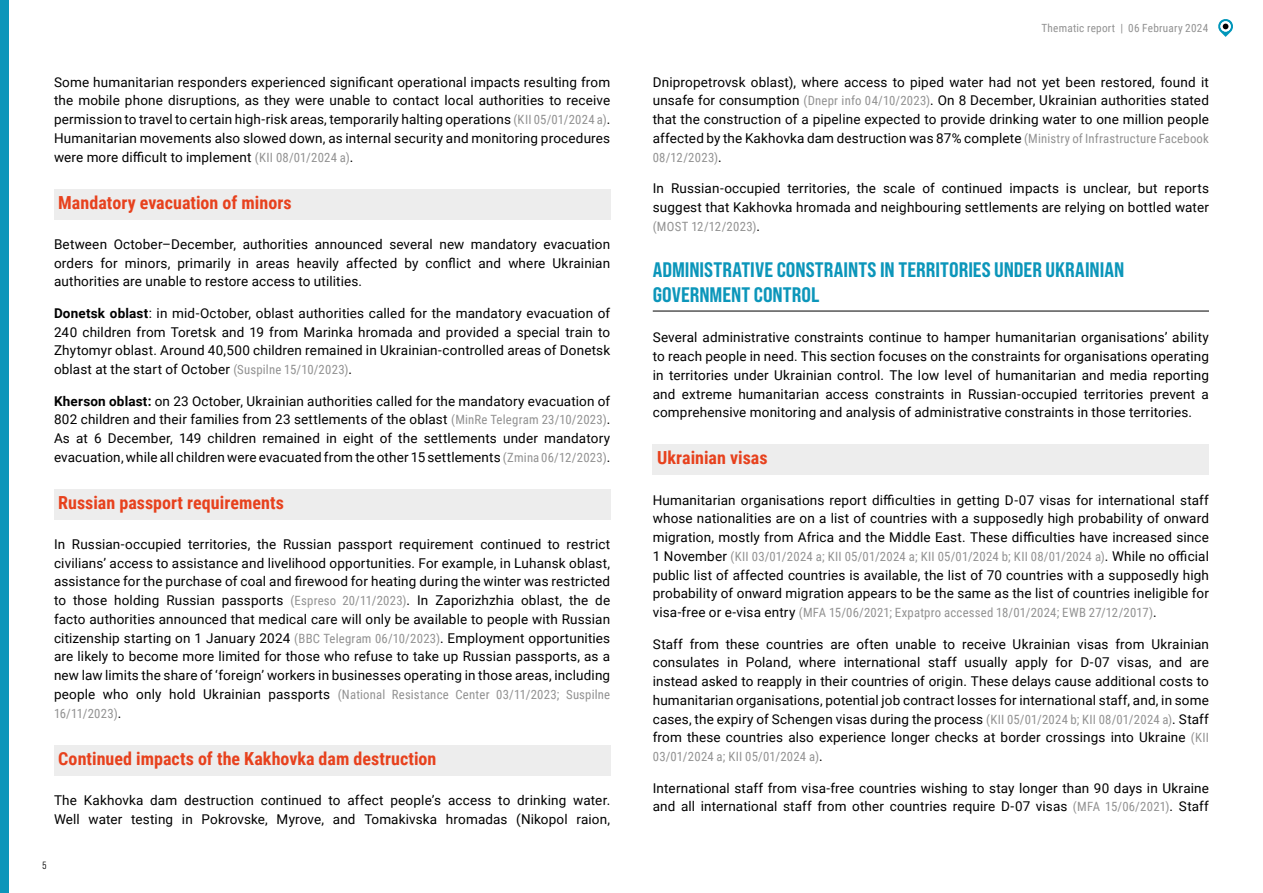
<style>
.page{position:relative;width:1263px;height:893px;background:#fff}
.page>*{position:absolute;margin:0;border:0;box-sizing:border-box;transform-origin:0 0}
.t1{font:21px/25.2px "Bebas Neue Pro Semi Exp X Bold";color:#0c96ba}
.t2{font:700 18px "Roboto Condensed";color:#e7411d}
.t3{font:13.5px/18.8px "Roboto";letter-spacing:.01em;color:#000;text-align:justify}
.t4{font:12.75px/18.8px "Roboto Condensed";letter-spacing:.015em;color:#929292}
.t5{font:11.25px "Roboto Condensed";letter-spacing:.02em;color:#929292}
.t6{font:10.5px "Bebas Neue Pro Middle";color:#000}
.s1{font-family:"Roboto Condensed";font-size:12.75px;color:#929292}
.s2{font-weight:700}
.s3{font-family:"Roboto";font-size:13.5px;color:#000}
</style>
<div class="page">
<div style="left:54px;top:189px;width:556px;height:31px;background:#ededed"></div>
<div style="left:54px;top:489px;width:556px;height:31px;background:#ededed"></div>
<div style="left:54px;top:745px;width:556px;height:31px;background:#ededed"></div>
<hr style="left:653px;top:311px;width:556px;height:1px;background:#000">
<div style="left:653px;top:445px;width:556px;height:30px;background:#ededed"></div>
<svg style="left:1218px;top:19px;width:15px;height:18px"></svg>
<div style="left:0;top:0;width:9px;height:893px;background:#0c96ba"></div>
<p class="t3" style="left:54px;top:72px;width:558px">Some humanitarian responders experienced significant operational impacts resulting from the mobile phone disruptions, as they were unable to contact local authorities to receive permission to travel to certain high-risk areas, temporarily halting operations <span class="s1">(KII 05/01/2024 a)</span>.<br>Humanitarian movements also slowed down, as internal security and monitoring procedures were more difficult to implement <span class="s1">(KII 08/01/2024 a)</span>.</p>
<h2 class="t2" style="left:58px;top:190px;width:235px">Mandatory evacuation of minors</h2>
<p class="t3" style="left:54px;top:234px;width:558px">Between October–December, authorities announced several new mandatory evacuation orders for minors, primarily in areas heavily affected by conflict and where Ukrainian authorities are unable to restore access to utilities.</p>
<p class="t3" style="left:54px;top:303px;width:558px"><span class="s2">Donetsk oblast</span>: in mid-October, oblast authorities called for the mandatory evacuation of 240 children from Toretsk and 19 from Marinka hromada and provided a special train to Zhytomyr oblast. Around 40,500 children remained in Ukrainian-controlled areas of Donetsk oblast at the start of October <span class="s1">(Suspilne 15/10/2023)</span>.</p>
<p class="t3" style="left:54px;top:391px;width:558px"><span class="s2">Kherson oblast:</span> on 23 October, Ukrainian authorities called for the mandatory evacuation of 802 children and their families from 23 settlements of the oblast <span class="s1">(MinRe Telegram 23/10/2023)</span>.<br>As at 6 December, 149 children remained in eight of the settlements under mandatory evacuation, while all children were evacuated from the other 15 settlements <span class="s1">(Zmina 06/12/2023)</span>.</p>
<h2 class="t2" style="left:58px;top:490px;width:227px">Russian passport requirements</h2>
<p class="t3" style="left:54px;top:534px;width:558px">In Russian-occupied territories, the Russian passport requirement continued to restrict civilians’ access to assistance and livelihood opportunities. For example, in Luhansk oblast, assistance for the purchase of coal and firewood for heating during the winter was restricted to those holding Russian passports <span class="s1">(Espreso 20/11/2023)</span>. In Zaporizhzhia oblast, the de facto authorities announced that medical care will only be available to people with Russian citizenship starting on 1 January 2024 <span class="s1">(BBC Telegram 06/10/2023)</span>. Employment opportunities are likely to become more limited for those who refuse to take up Russian passports, as a new law limits the share of ‘foreign’ workers in businesses operating in those areas, including</p>
<p class="t4" style="left:54px;top:685px;width:558px"><span class="s3">people who only hold Ukrainian passports</span> (National Resistance Center 03/11/2023; Suspilne<br>16/11/2023)<span class="s3">.</span></p>
<h2 class="t2" style="left:58px;top:746px;width:380px">Continued impacts of the Kakhovka dam destruction</h2>
<p class="t3" style="left:54px;top:790px;width:558px">The Kakhovka dam destruction continued to affect people’s access to drinking water.<br>Well water testing in Pokrovske, Myrove, and Tomakivska hromadas (Nikopol raion,</p>
<p class="t6" style="left:43px;top:859px;width:5px">5</p>
<p class="t5" style="left:1041px;top:20px;width:168px">Thematic report | 06 February 2024</p>
<p class="t3" style="left:653px;top:72px;width:558px">Dnipropetrovsk oblast), where access to piped water had not yet been restored, found it unsafe for consumption <span class="s1">(Dnepr info 04/10/2023)</span>. On 8 December, Ukrainian authorities stated that the construction of a pipeline expected to provide drinking water to one million people affected by the Kakhovka dam destruction was 87% complete <span class="s1">(Ministry of Infrastructure Facebook</span></p>
<p class="t4" style="left:653px;top:147px;width:70px">08/12/2023)<span class="s3">.</span></p>
<p class="t3" style="left:653px;top:178px;width:558px">In Russian-occupied territories, the scale of continued impacts is unclear, but reports suggest that Kakhovka hromada and neighbouring settlements are relying on bottled water</p>
<p class="t4" style="left:653px;top:216px;width:109px">(MOST 12/12/2023)<span class="s3">.</span></p>
<h1 class="t1" style="left:653px;top:257px;width:473px">ADMINISTRATIVE CONSTRAINTS IN TERRITORIES UNDER UKRAINIAN<br>GOVERNMENT CONTROL</h1>
<p class="t3" style="left:653px;top:328px;width:558px">Several administrative constraints continue to hamper humanitarian organisations’ ability to reach people in need. This section focuses on the constraints for organisations operating in territories under Ukrainian control. The low level of humanitarian and media reporting and extreme humanitarian access constraints in Russian-occupied territories prevent a comprehensive monitoring and analysis of administrative constraints in those territories.</p>
<h2 class="t2" style="left:657px;top:445px;width:112px">Ukrainian visas</h2>
<p class="t3" style="left:653px;top:490px;width:558px">Humanitarian organisations report difficulties in getting D-07 visas for international staff whose nationalities are on a list of countries with a supposedly high probability of onward migration, mostly from Africa and the Middle East. These difficulties have increased since</p>
<p class="t4" style="left:653px;top:546px;width:558px"><span class="s3">1 November</span> (KII 03/01/2024 a; KII 05/01/2024 a; KII 05/01/2024 b; KII 08/01/2024 a)<span class="s3">. While no official</span></p>
<p class="t3" style="left:653px;top:565px;width:558px">public list of affected countries is available, the list of 70 countries with a supposedly high probability of onward migration appears to be the same as the list of countries ineligible for</p>
<p class="t4" style="left:653px;top:603px;width:505px"><span class="s3">visa-free or e-visa entry</span> (MFA 15/06/2021; Expatpro accessed 18/01/2024; EWB 27/12/2017)<span class="s3">.</span></p>
<p class="t3" style="left:653px;top:634px;width:558px">Staff from these countries are often unable to receive Ukrainian visas from Ukrainian consulates in Poland, where international staff usually apply for D-07 visas, and are instead asked to reapply in their countries of origin. These delays cause additional costs to humanitarian organisations, potential job contract losses for international staff, and, in some cases, the expiry of Schengen visas during the process <span class="s1">(KII 05/01/2024 b; KII 08/01/2024 a)</span>. Staff from these countries also experience longer checks at border crossings into Ukraine <span class="s1">(KII</span></p>
<p class="t4" style="left:653px;top:747px;width:171px">03/01/2024 a; KII 05/01/2024 a)<span class="s3">.</span></p>
<p class="t3" style="left:653px;top:778px;width:558px">International staff from visa-free countries wishing to stay longer than 90 days in Ukraine and all international staff from other countries require D-07 visas <span class="s1">(MFA 15/06/2021)</span>. Staff</p>
</div>
